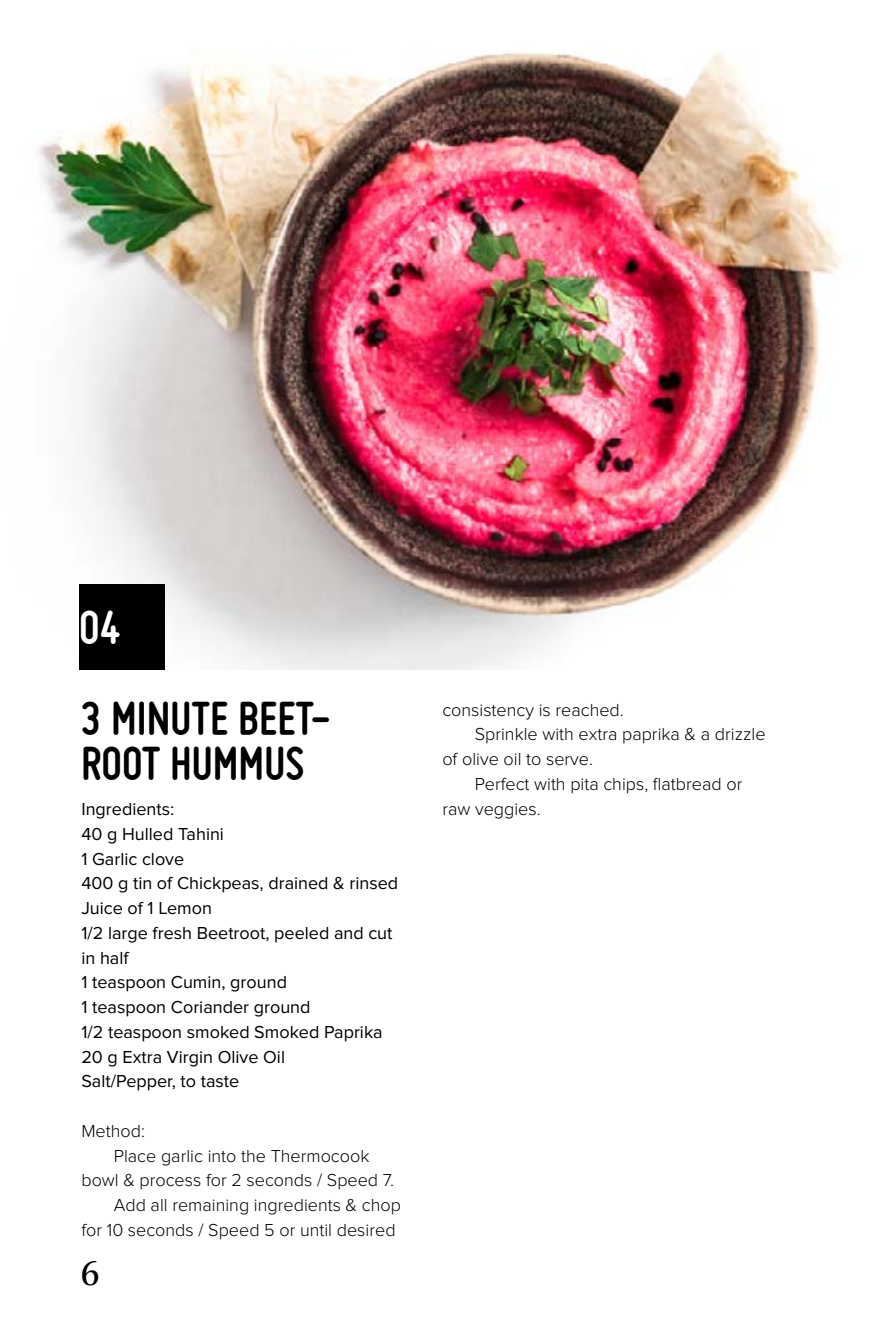
<style>
.page{position:relative;width:893px;height:1340px;background:#fff}
.page>*{position:absolute;margin:0;border:0;box-sizing:border-box;transform-origin:0 0}
.t1{font:700 49.5px/45px "Miso";color:#000}
.t2{font:700 49.5px "Miso";color:#fff}
.t3{font:38.25px "Kepler Std";color:#000}
.t4{font:300 18px "Proxima Nova";color:#000}
.t5{font:18px/24.8px "Proxima Nova";color:#000}
</style>
<div class="page">
<img style="left:38px;top:52px;width:803px;height:618px">
<div style="left:79px;top:584px;width:86px;height:85px;background:#000"></div>
<h1 class="t2" style="left:79px;top:599px;width:43px">04</h1>
<h1 class="t1" style="left:81px;top:695px;width:252px">3 MINUTE BEET-<br>ROOT</h1>
<h1 class="t1" style="left:170px;top:740px;width:133px">HUMMUS</h1>
<p class="t5" style="left:81px;top:797px;width:318px">Ingredients:<br>40 g Hulled Tahini<br>1 Garlic clove<br>400 g tin of Chickpeas, drained &amp; rinsed<br>Juice of 1 Lemon<br>1/2 large fresh Beetroot, peeled and cut in half<br>1 teaspoon Cumin, ground<br>1 teaspoon Coriander ground<br>1/2 teaspoon smoked Smoked Paprika<br>20 g Extra Virgin Olive Oil<br>Salt/Pepper, to taste</p>
<p class="t4" style="left:81px;top:1122px;width:65px">Method:</p>
<p class="t4" style="left:114px;top:1147px;width:257px">Place garlic into the Thermocook</p>
<p class="t4" style="left:81px;top:1172px;width:314px">bowl &amp; process for 2 seconds / Speed 7.</p>
<p class="t4" style="left:114px;top:1196px;width:289px">Add all remaining ingredients &amp; chop</p>
<p class="t4" style="left:81px;top:1221px;width:316px">for 10 seconds / Speed 5 or until desired</p>
<h2 class="t3" style="left:81px;top:1251px;width:20px">6</h2>
<p class="t4" style="left:442px;top:701px;width:183px">consistency is reached.</p>
<p class="t4" style="left:475px;top:726px;width:292px">Sprinkle with extra paprika &amp; a drizzle</p>
<p class="t4" style="left:442px;top:751px;width:152px">of olive oil to serve.</p>
<p class="t4" style="left:475px;top:775px;width:269px">Perfect with pita chips, flatbread or</p>
<p class="t4" style="left:442px;top:800px;width:100px">raw veggies.</p>
</div>
